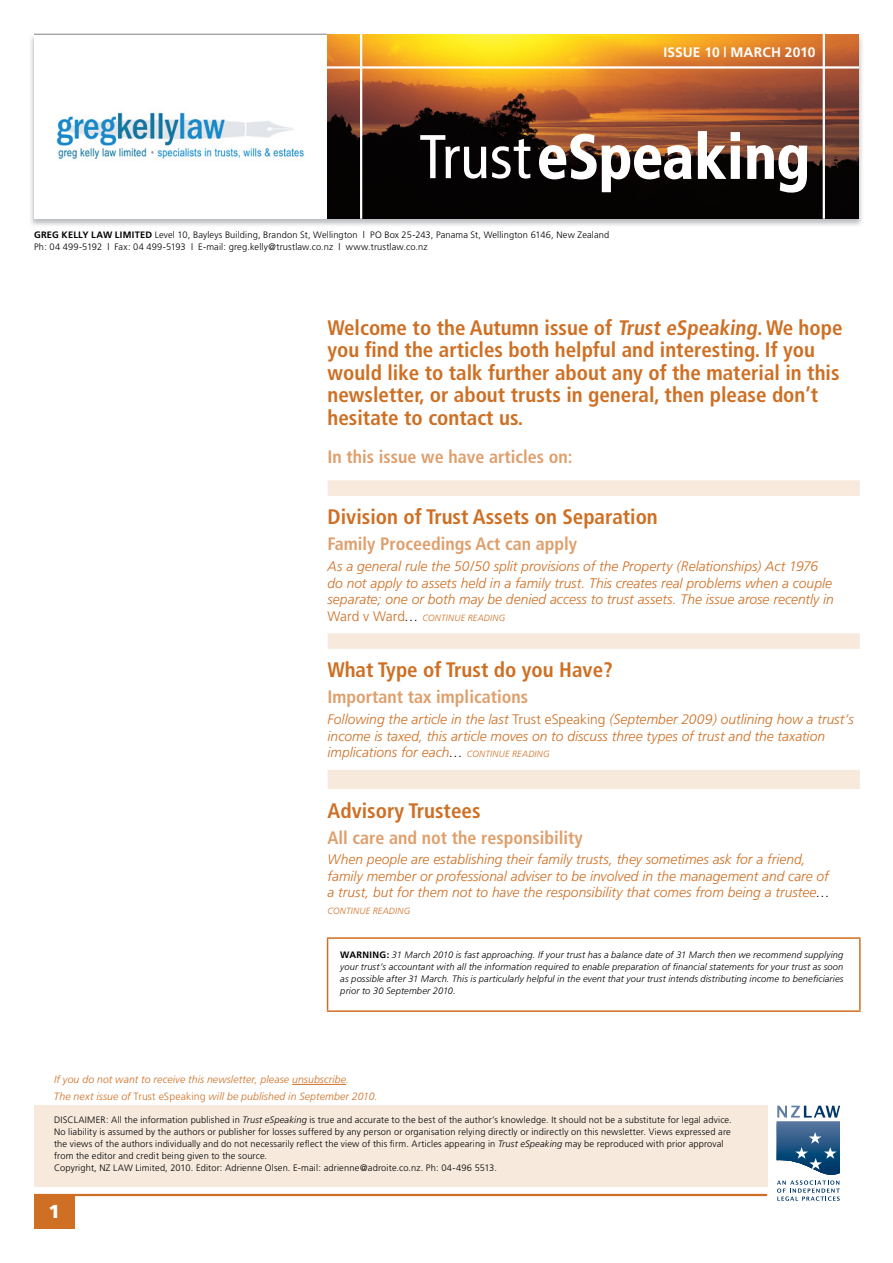
<style>
.page{position:relative;width:893px;height:1263px;background:#fff}
.page>*{position:absolute;margin:0;border:0;box-sizing:border-box;transform-origin:0 0}
.t1{font:700 condensed 61.8px "Frutiger";color:#fff}
.t2{font:700 condensed 21px/22.5px "Frutiger";color:#ce6f23}
.t3{font:900 18.75px "Frutiger";color:#fff}
.t4{font:700 condensed 18px "Frutiger";color:#df9f6c}
.t5{font:italic 300 13.8px/16.5px "Frutiger";color:#ce6f23}
.t6{font:700 13.8px "Frutiger";letter-spacing:.01em;color:#fff}
.t7{font:italic 300 10.5px/16.2px "Frutiger";letter-spacing:.01em;color:#ce6f23}
.t8{font:300 9.3px/12px "Frutiger";letter-spacing:.015em;color:#000}
.t9{font:italic 300 9.3px/12px "Frutiger";letter-spacing:.015em;color:#000;text-align:justify}
.t10{font:italic 300 9px "Frutiger";letter-spacing:.03em;color:#ce6f23}
.s1{font-weight:400;font-size:61.65px}
.s2{font-weight:700}
.s3{font-style:normal;font-size:13.8px}
.s4{font-size:13.8px;color:#000}
.s5{font-style:normal}
.s6{color:#000}
.s7{font-size:9px}
.s8{font-weight:700;font-style:normal}
.s9{font-style:italic}
</style>
<div class="page">
<svg style="left:777px;top:1106px;width:63px;height:95px"></svg>
<img style="left:31px;top:36px;width:831px;height:190px">
<img style="left:327px;top:34px;width:532px;height:184px">
<div style="left:34px;top:1106px;width:733px;height:81px;background:#f7eadd"></div>
<hr style="left:34px;top:1194px;width:733px;height:2px;background:#ce6f23">
<div style="left:34px;top:1194px;width:40px;height:35px;background:#ce6f23"></div>
<hr style="left:292px;top:1084px;width:54px;height:1px;background:#ce6f23">
<hr style="left:360px;top:34px;width:2px;height:185px;background:#fff">
<hr style="left:823px;top:34px;width:2px;height:185px;background:#fff">
<hr style="left:34px;top:66px;width:825px;height:3px;background:#fff">
<div style="left:34px;top:25px;width:293px;height:194px;background:#fff"></div>
<hr style="left:34px;top:34px;width:293px;height:1px;background:#808285">
<svg style="left:538px;top:130px;width:270px;height:63px;background:#584036"></svg>
<svg style="left:328px;top:480px;width:532px;height:309px"></svg>
<hr style="left:327px;top:937px;width:534px;height:2px;background:#ce6f23">
<hr style="left:327px;top:939px;width:1px;height:71px;background:#ce6f23">
<hr style="left:859px;top:939px;width:2px;height:71px;background:#ce6f23">
<hr style="left:327px;top:1010px;width:534px;height:2px;background:#ce6f23">
<img style="left:56px;top:112px;width:248px;height:48px">
<h3 class="t6" style="left:663px;top:44px;width:153px">ISSUE 10 | MARCH 2010</h3>
<h1 class="t1" style="left:419px;top:120px;width:392px"><span class="s1">Trust</span>eSpeaking</h1>
<p class="t8" style="left:34px;top:229px;width:577px"><span class="s2">GREG KELLY LAW LIMITED</span> Level 10, Bayleys Building, Brandon St, Wellington | PO Box 25-243, Panama St, Wellington 6146, New Zealand<br>Ph: 04 499-5192 | Fax: 04 499-5193 | E-mail: greg.kelly@trustlaw.co.nz | www.trustlaw.co.nz</p>
<p class="t2" style="left:328px;top:316px;width:516px">Welcome to the Autumn issue of Trust eSpeaking. We hope you find the articles both helpful and interesting. If you would like to talk further about any of the material in this newsletter, or about trusts in general, then please don’t hesitate to contact us.</p>
<h3 class="t4" style="left:328px;top:446px;width:246px">In this issue we have articles on:</h3>
<h2 class="t2" style="left:328px;top:506px;width:332px">Division of Trust Assets on Separation</h2>
<h3 class="t4" style="left:328px;top:533px;width:251px">Family Proceedings Act can apply</h3>
<p class="t5" style="left:328px;top:558px;width:508px">As a general rule the 50/50 split provisions of the Property (Relationships) Act 1976 do not apply to assets held in a family trust. This creates real problems when a couple separate; one or both may be denied access to trust assets. The issue arose recently in</p>
<p class="t10" style="left:328px;top:612px;width:179px"><span class="s3">Ward v Ward</span><span class="s4">…</span> CONTINUE READING</p>
<h2 class="t2" style="left:328px;top:659px;width:287px">What Type of Trust do you Have?</h2>
<h3 class="t4" style="left:328px;top:686px;width:202px">Important tax implications</h3>
<h3 class="t5" style="left:328px;top:711px;width:528px">Following the article in the last <span class="s5">Trust eSpeaking</span> (September 2009) outlining how a trust’s income is taxed, this article moves on to discuss three types of trust and the taxation implications for each<span class="s6">…</span> <span class="s7">CONTINUE READING</span></h3>
<h2 class="t2" style="left:328px;top:799px;width:155px">Advisory Trustees</h2>
<h3 class="t4" style="left:328px;top:826px;width:257px">All care and not the responsibility</h3>
<p class="t5" style="left:328px;top:851px;width:504px">When people are establishing their family trusts, they sometimes ask for a friend, family member or professional adviser to be involved in the management and care of a trust, but for them not to have the responsibility that comes from being a trustee<span class="s6">…</span></p>
<p class="t10" style="left:328px;top:905px;width:84px">CONTINUE READING</p>
<p class="t9" style="left:340px;top:949px;width:505px"><span class="s8">WARNING:</span> 31 March 2010 is fast approaching. If your trust has a balance date of 31 March then we recommend supplying your trust’s accountant with all the information required to enable preparation of financial statements for your trust as soon as possible after 31 March. This is particularly helpful in the event that your trust intends distributing income to beneficiaries prior to 30 September 2010.</p>
<p class="t7" style="left:54px;top:1071px;width:325px">If you do not want to receive this newsletter, please unsubscribe.<br>The next issue of <span class="s5">Trust eSpeaking</span> will be published in September 2010.</p>
<p class="t8" style="left:54px;top:1113px;width:679px">DISCLAIMER: All the information published in <span class="s9">Trust eSpeaking</span> is true and accurate to the best of the author’s knowledge. It should not be a substitute for legal advice.<br>No liability is assumed by the authors or publisher for losses suffered by any person or organisation relying directly or indirectly on this newsletter. Views expressed are the views of the authors individually and do not necessarily reflect the view of this firm. Articles appearing in <span class="s9">Trust eSpeaking</span> may be reproduced with prior approval from the editor and credit being given to the source.<br>Copyright, NZ LAW Limited, 2010. Editor: Adrienne Olsen. E-mail: adrienne@adroite.co.nz. Ph: 04-496 5513.</p>
<h3 class="t3" style="left:48px;top:1200px;width:13px">1</h3>
</div>
